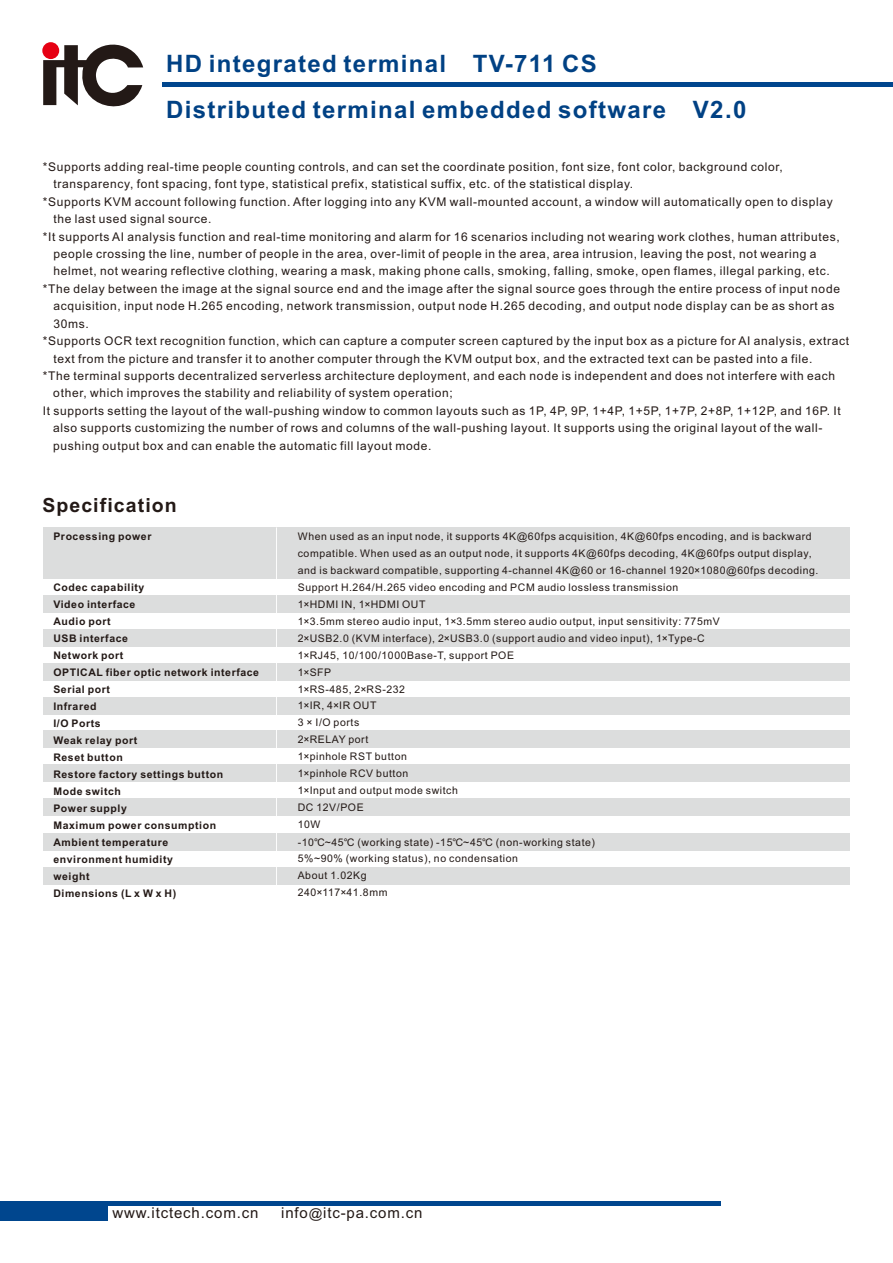
<style>
.page{position:relative;width:893px;height:1263px;background:#fff}
.page>*{position:absolute;margin:0;border:0;box-sizing:border-box;transform-origin:0 0}
.t1{font:700 24px "Arial";letter-spacing:.055em;color:#004184}
.t2{font:700 19.5px "Arial";letter-spacing:.055em;color:#231916}
.t3{font:15px "Arial";letter-spacing:.055em;color:#231916}
.t4{font:12px "Arial";letter-spacing:.055em;color:#231916}
.t5{font:10.5px/17px "Arial";letter-spacing:.055em;color:#231916}
.t6{font:700 10.5px/17px "Arial";letter-spacing:.055em;color:#231916}
.s1{font-family:"Arial Unicode MS"}
.s2{font-size:13.5px}
</style>
<div class="page">
<hr style="left:0;top:1202px;width:720px;height:4px;background:#00468e">
<div style="left:0;top:1202px;width:108px;height:18px;background:#00468e"></div>
<hr style="left:163px;top:82px;width:730px;height:4px;background:#00468e">
<svg style="left:43px;top:42px;width:100px;height:65px"></svg>
<div style="left:44px;top:527px;width:806px;height:34px;background:#dcdddd"></div>
<div style="left:44px;top:595px;width:806px;height:18px;background:#dcdddd"></div>
<div style="left:44px;top:629px;width:806px;height:18px;background:#dcdddd"></div>
<div style="left:44px;top:561px;width:806px;height:18px;background:#dcdddd"></div>
<div style="left:44px;top:663px;width:806px;height:17px;background:#dcdddd"></div>
<div style="left:44px;top:697px;width:806px;height:17px;background:#dcdddd"></div>
<div style="left:44px;top:764px;width:806px;height:18px;background:#dcdddd"></div>
<div style="left:44px;top:798px;width:806px;height:18px;background:#dcdddd"></div>
<div style="left:44px;top:833px;width:806px;height:17px;background:#dcdddd"></div>
<div style="left:44px;top:867px;width:806px;height:18px;background:#dcdddd"></div>
<div style="left:44px;top:731px;width:806px;height:17px;background:#dcdddd"></div>
<hr style="left:276px;top:527px;width:1px;height:367px;background:#fff">
<h1 class="t1" style="left:166px;top:54px;width:432px">HD integrated terminal TV-711 CS</h1>
<h1 class="t1" style="left:166px;top:101px;width:582px">Distributed terminal embedded software V2.0</h1>
<p class="t4" style="left:43px;top:162px;width:741px">*Supports adding real-time people counting controls, and can set the coordinate position, font size, font color, background color,</p>
<p class="t4" style="left:54px;top:179px;width:581px">transparency, font spacing, font type, statistical prefix, statistical suffix, etc. of the statistical display.</p>
<p class="t4" style="left:43px;top:197px;width:791px">*Supports KVM account following function. After logging into any KVM wall-mounted account, a window will automatically open to display</p>
<p class="t4" style="left:54px;top:214px;width:160px">the last used signal source.</p>
<p class="t4" style="left:43px;top:232px;width:799px">*It supports AI analysis function and real-time monitoring and alarm for 16 scenarios including not wearing work clothes, human attributes,</p>
<p class="t4" style="left:53px;top:249px;width:765px">people crossing the line, number of people in the area, over-limit of people in the area, area intrusion, leaving the post, not wearing a</p>
<p class="t4" style="left:53px;top:267px;width:778px">helmet, not wearing reflective clothing, wearing a mask, making phone calls, smoking, falling, smoke, open flames, illegal parking, etc.</p>
<p class="t4" style="left:43px;top:284px;width:799px">*The delay between the image at the signal source end and the image after the signal source goes through the entire process of input node</p>
<p class="t4" style="left:53px;top:301px;width:783px">acquisition, input node H.265 encoding, network transmission, output node H.265 decoding, and output node display can be as short as</p>
<p class="t4" style="left:53px;top:319px;width:37px">30ms.</p>
<p class="t4" style="left:43px;top:336px;width:808px">*Supports OCR text recognition function, which can capture a computer screen captured by the input box as a picture for AI analysis, extract</p>
<p class="t4" style="left:53px;top:354px;width:761px">text from the picture and transfer it to another computer through the KVM output box, and the extracted text can be pasted into a file.</p>
<p class="t4" style="left:43px;top:371px;width:794px">*The terminal supports decentralized serverless architecture deployment, and each node is independent and does not interfere with each</p>
<p class="t4" style="left:53px;top:389px;width:401px">other, which improves the stability and reliability of system operation;</p>
<p class="t4" style="left:43px;top:406px;width:800px">It supports setting the layout of the wall-pushing window to common layouts such as 1P, 4P, 9P, 1+4P, 1+5P, 1+7P, 2+8P, 1+12P, and 16P. It</p>
<p class="t4" style="left:53px;top:423px;width:771px">also supports customizing the number of rows and columns of the wall-pushing layout. It supports using the original layout of the wall-</p>
<p class="t4" style="left:53px;top:441px;width:380px">pushing output box and can enable the automatic fill layout mode.</p>
<h2 class="t2" style="left:42px;top:498px;width:136px">Specification</h2>
<p class="t6" style="left:53px;top:529px;width:100px">Processing power</p>
<p class="t6" style="left:53px;top:580px;width:207px">Codec capability<br>Video interface<br>Audio port<br>USB interface<br>Network port<br>OPTICAL fiber optic network interface<br>Serial port<br>Infrared<br>I/O Ports<br>Weak relay port<br>Reset button<br>Restore factory settings button<br>Mode switch<br>Power supply<br>Maximum power consumption<br>Ambient temperature<br>environment humidity<br>weight<br>Dimensions (L x W x H)</p>
<p class="t5" style="left:298px;top:529px;width:522px">When used as an input node, it supports 4K@60fps acquisition, 4K@60fps encoding, and is backward compatible. When used as an output node, it supports 4K@60fps decoding, 4K@60fps output display, and is backward compatible, supporting 4-channel 4K@60 or 16-channel 1920×1080@60fps decoding.<br>Support H.264/H.265 video encoding and PCM audio lossless transmission<br>1×HDMI IN, 1×HDMI OUT<br>1×3.5mm stereo audio input, 1×3.5mm stereo audio output, input sensitivity: 775mV<br>2×USB2.0 (KVM interface), 2×USB3.0 (support audio and video input), 1×Type-C<br>1×RJ45, 10/100/1000Base-T, support POE<br>1×SFP<br>1×RS-485, 2×RS-232<br>1×IR, 4×IR OUT<br>3 × I/O ports<br>2×RELAY port<br>1×pinhole RST button<br>1×pinhole RCV button<br>1×Input and output mode switch<br>DC 12V/POE<br>10W<br>-10<span class="s1">℃</span>~45<span class="s1">℃</span> (working state) -15<span class="s1">℃</span>~45<span class="s1">℃</span> (non-working state)</p>
<p class="t5" style="left:298px;top:851px;width:222px">5%~90% (working status), no condensation<br>About 1.02Kg<br>240×117×41.8mm</p>
<p class="t3" style="left:112px;top:1207px;width:147px">www.itctech.com.cn</p>
<p class="t3" style="left:281px;top:1207px;width:143px">info<span class="s2">@</span>itc-pa.com.cn</p>
</div>
